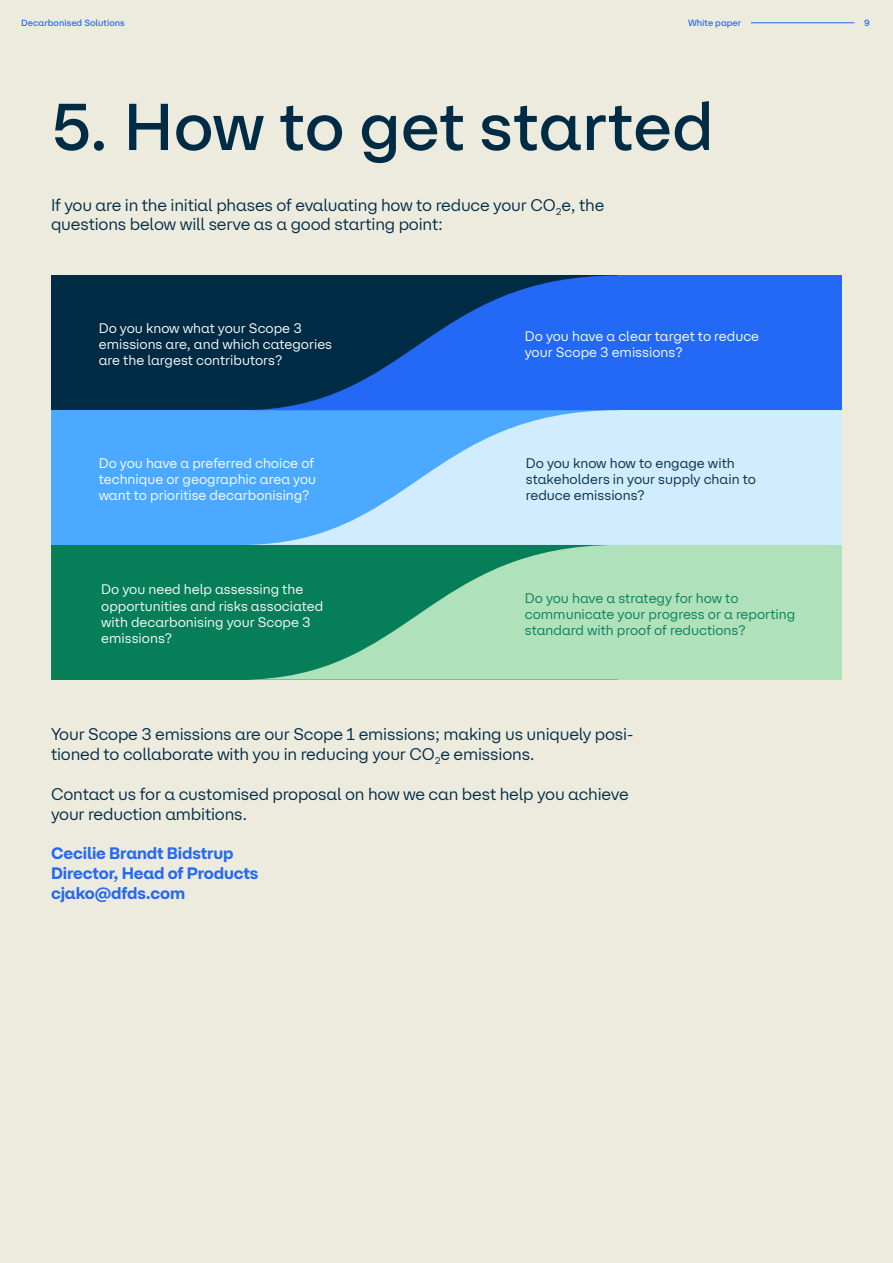
<style>
.page{position:relative;width:893px;height:1263px;background:#edebde}
.page>*{position:absolute;margin:0;border:0;box-sizing:border-box;transform-origin:0 0}
.t1{font:500 66px "DFDS Sans";color:#002b45}
.t2{font:16.5px/19.8px "DFDS Sans";letter-spacing:-.01em;color:#002b45}
.t3{font:700 16.5px "DFDS Sans Offc";letter-spacing:-.01em;color:#2369f5}
.t4{font:13.5px/16.2px "DFDS Sans";color:#fff}
.t5{font:13.5px/16.2px "DFDS Sans";color:#067f58}
.t6{font:13.5px/16.2px "DFDS Sans";color:#002b45}
.t7{font:500 9px "DFDS Sans";color:#2369f5}
</style>
<div class="page">
<div style="left:51px;top:275px;width:568px;height:135px;background:#002b45"></div>
<div style="left:619px;top:275px;width:223px;height:135px;background:#2369f5"></div>
<div style="left:51px;top:410px;width:568px;height:135px;background:#4baaff"></div>
<div style="left:617px;top:545px;width:225px;height:135px;background:#afe1bb"></div>
<div style="left:619px;top:410px;width:223px;height:135px;background:#d1ebff"></div>
<div style="left:51px;top:545px;width:566px;height:135px;background:#067f58"></div>
<svg style="left:253px;top:275px;width:366px;height:135px;fill:#2369f5"></svg>
<svg style="left:249px;top:410px;width:370px;height:135px;fill:#d1ebff"></svg>
<svg style="left:249px;top:545px;width:369px;height:135px;fill:#afe1bb"></svg>
<hr style="left:751px;top:23px;width:103px;height:1px;background:#2369f5">
<p class="t7" style="left:21px;top:17px;width:105px">Decarbonised Solutions</p>
<p class="t7" style="left:688px;top:17px;width:55px">White paper</p>
<p class="t7" style="left:864px;top:17px;width:7px">9</p>
<p class="t1" style="left:51px;top:87px;width:664px">5. How to get started</p>
<p class="t2" style="left:51px;top:195px;width:555px">If you are in the initial phases of evaluating how to reduce your CO<sub>2</sub>e, the questions below will serve as a good starting point:</p>
<p class="t4" style="left:99px;top:320px;width:204px">Do you know what your Scope 3</p>
<p class="t4" style="left:99px;top:336px;width:235px">emissions are, and which categories</p>
<p class="t4" style="left:99px;top:352px;width:185px">are the largest contributors?</p>
<p class="t4" style="left:99px;top:455px;width:217px">Do you have a preferred choice of</p>
<p class="t4" style="left:99px;top:471px;width:219px">technique or geographic area you</p>
<p class="t4" style="left:99px;top:487px;width:212px">want to prioritise decarbonising?</p>
<p class="t4" style="left:101px;top:581px;width:223px">Do you need help assessing the opportunities and risks associated with decarbonising your Scope 3 emissions?</p>
<p class="t4" style="left:525px;top:328px;width:236px">Do you have a clear target to reduce</p>
<p class="t4" style="left:525px;top:344px;width:159px">your Scope 3 emissions?</p>
<p class="t6" style="left:526px;top:455px;width:232px">Do you know how to engage with stakeholders in your supply chain to</p>
<p class="t6" style="left:526px;top:487px;width:120px">reduce emissions?</p>
<p class="t5" style="left:525px;top:589px;width:272px">Do you have a strategy for how to communicate your progress or a reporting standard with proof of reductions?</p>
<p class="t2" style="left:51px;top:724px;width:584px">Your Scope 3 emissions are our Scope 1 emissions; making us uniquely posi&shy;tioned to collaborate with you in reducing your CO<sub>2</sub>e emissions.</p>
<p class="t2" style="left:51px;top:784px;width:579px">Contact us for a customised proposal on how we can best help you achieve your reduction ambitions.</p>
<p class="t3" style="left:51px;top:843px;width:184px">Cecilie Brandt Bidstrup</p>
<p class="t3" style="left:51px;top:863px;width:209px">Director, Head of Products</p>
<p class="t3" style="left:51px;top:883px;width:136px">cjako@dfds.com</p>
</div>
